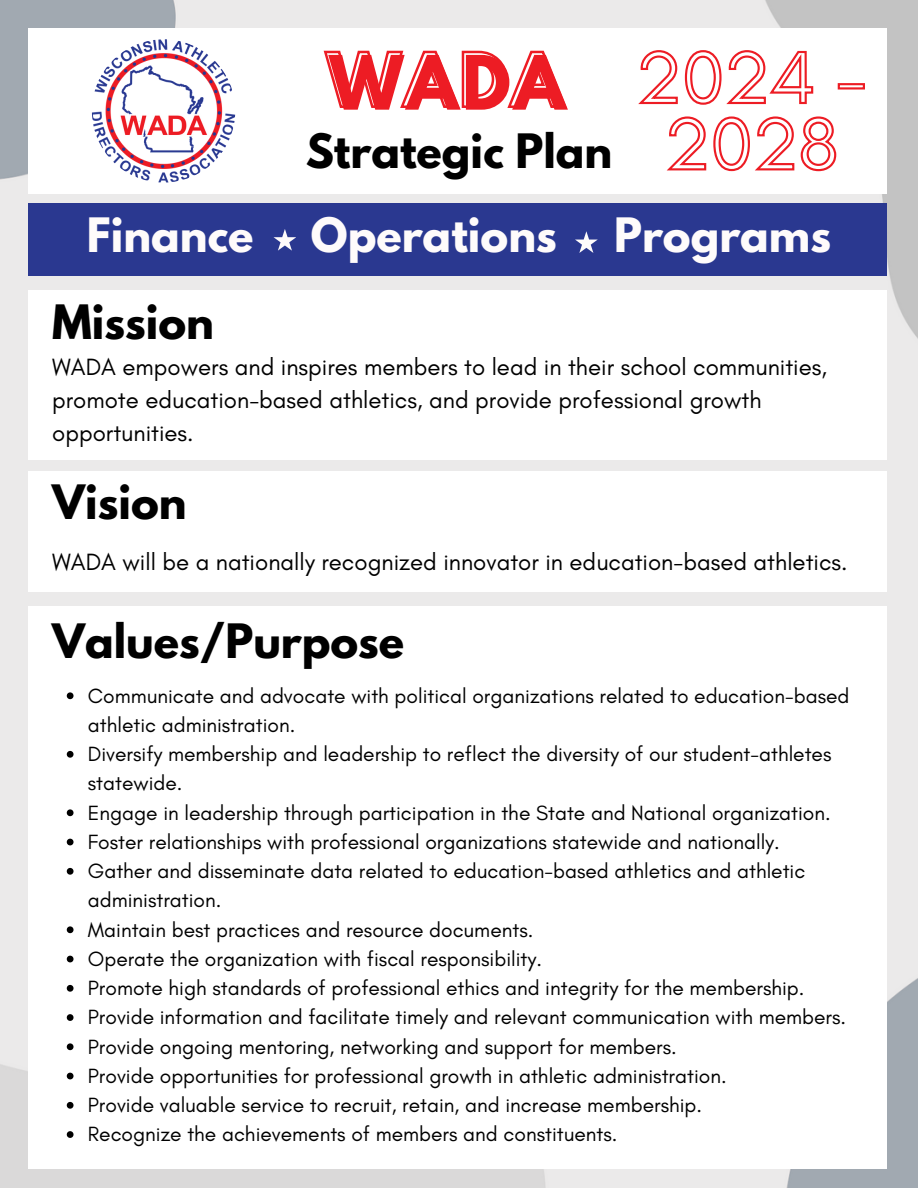
<style>
.page{position:relative;width:918px;height:1188px;background:#fff}
.page>*{position:absolute;margin:0;border:0;box-sizing:border-box;transform-origin:0 0}
.t1{font:700 66.3px "League Spartan";color:#ed1c24}
.t2{font:700 42px "League Spartan";color:#000}
.t3{font:700 42px "League Spartan";color:#fefbfb}
.t4{font:24px/32.7px "Glacial Indifference";color:#000}
.t5{font:21px/29.2px "Glacial Indifference";color:#000}
</style>
<div class="page">
<img style="left:0;top:0;width:918px;height:1188px">
<div style="left:28px;top:28px;width:859px;height:166px;background:#fff"></div>
<div style="left:28px;top:204px;width:859px;height:72px;background:#2a3890"></div>
<div style="left:28px;top:291px;width:859px;height:169px;background:#fff"></div>
<div style="left:28px;top:471px;width:859px;height:121px;background:#fff"></div>
<img style="left:92px;top:39px;width:143px;height:144px;border-radius:50%">
<div style="left:28px;top:606px;width:859px;height:563px;background:#fff"></div>
<svg style="left:274px;top:229px;width:22px;height:22px"></svg>
<svg style="left:323px;top:50px;width:244px;height:58px"></svg>
<svg style="left:67px;top:692px;width:7px;height:7px"></svg>
<svg style="left:67px;top:751px;width:7px;height:7px"></svg>
<svg style="left:67px;top:809px;width:7px;height:7px"></svg>
<svg style="left:67px;top:839px;width:7px;height:6px"></svg>
<svg style="left:67px;top:868px;width:7px;height:7px"></svg>
<svg style="left:67px;top:926px;width:7px;height:7px"></svg>
<svg style="left:67px;top:956px;width:7px;height:6px"></svg>
<svg style="left:67px;top:985px;width:7px;height:7px"></svg>
<svg style="left:67px;top:1014px;width:7px;height:7px"></svg>
<svg style="left:67px;top:1043px;width:7px;height:7px"></svg>
<svg style="left:67px;top:1073px;width:7px;height:6px"></svg>
<svg style="left:67px;top:1102px;width:7px;height:7px"></svg>
<svg style="left:67px;top:1131px;width:7px;height:7px"></svg>
<svg style="left:638px;top:50px;width:227px;height:55px"></svg>
<svg style="left:666px;top:116px;width:171px;height:56px"></svg>
<svg style="left:575px;top:231px;width:23px;height:22px"></svg>
<h1 class="t1" style="left:329px;top:50px;width:238px">WADA</h1>
<h2 class="t2" style="left:306px;top:130px;width:308px">Strategic Plan</h2>
<h2 class="t3" style="left:87px;top:214px;width:168px">Finance</h2>
<h2 class="t3" style="left:311px;top:214px;width:247px">Operations</h2>
<h2 class="t3" style="left:614px;top:214px;width:218px">Programs</h2>
<h2 class="t2" style="left:52px;top:301px;width:163px">Mission</h2>
<p class="t4" style="left:52px;top:351px;width:776px">WADA empowers and inspires members to lead in their school communities, promote education-based athletics, and provide professional growth opportunities.</p>
<h2 class="t2" style="left:52px;top:482px;width:136px">Vision</h2>
<p class="t4" style="left:52px;top:545px;width:797px">WADA will be a nationally recognized innovator in education-based athletics.</p>
<h2 class="t2" style="left:52px;top:620px;width:354px">Values/Purpose</h2>
<p class="t5" style="left:88px;top:681px;width:763px">Communicate and advocate with political organizations related to education-based athletic administration.<br>Diversify membership and leadership to reflect the diversity of our student-athletes statewide.<br>Engage in leadership through participation in the State and National organization.<br>Foster relationships with professional organizations statewide and nationally.<br>Gather and disseminate data related to education-based athletics and athletic administration.<br>Maintain best practices and resource documents.<br>Operate the organization with fiscal responsibility.<br>Promote high standards of professional ethics and integrity for the membership.<br>Provide information and facilitate timely and relevant communication with members.<br>Provide ongoing mentoring, networking and support for members.<br>Provide opportunities for professional growth in athletic administration.<br>Provide valuable service to recruit, retain, and increase membership.<br>Recognize the achievements of members and constituents.</p>
</div>
